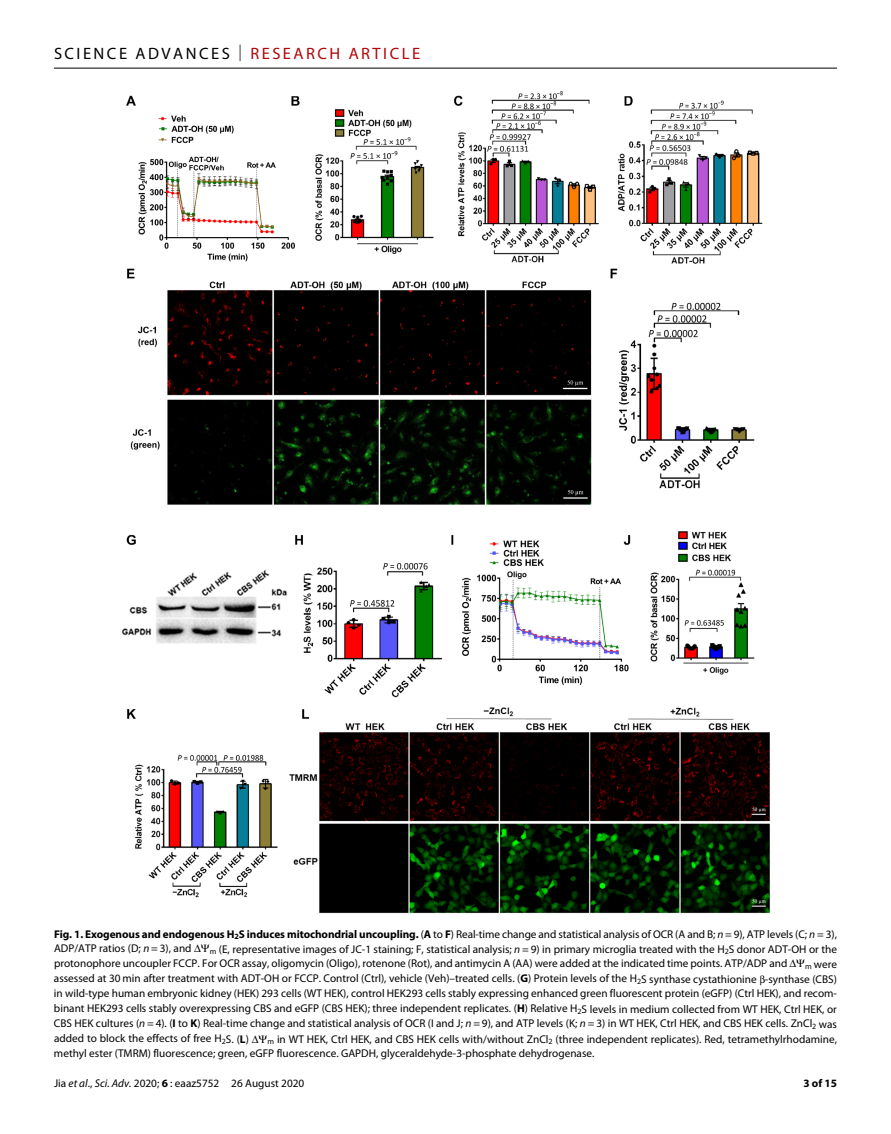
<style>
.page{position:relative;width:891px;height:1134px;background:#fff}
.page>*{position:absolute;margin:0;border:0;box-sizing:border-box;transform-origin:0 0}
.t1{font:16.5px "Myriad Pro";letter-spacing:.15em;color:#000}
.t2{font:11.25px/15px "Myriad Pro";color:#000}
.t3{font:700 11.25px "Myriad Pro";color:#000}
.s1{font-weight:300}
.s2{color:#b10508}
.s3{font-weight:700}
.s4{font-style:italic}
</style>
<div class="page">
<hr style="left:54px;top:68px;width:783px;height:1px;background:#000">
<img style="left:121px;top:91px;width:649px;height:822px">
<h1 class="t1" style="left:54px;top:40px;width:368px">SCIENCE ADVANCES <span class="s1">|</span> <span class="s2">RESEARCH ARTICLE</span></h1>
<p class="t2" style="left:54px;top:926px;width:785px"><span class="s3">Fig. 1. Exogenous and endogenous H</span><sub>2</sub><span class="s3">S induces mitochondrial uncoupling.</span> (<span class="s3">A</span> to <span class="s3">F</span>) Real-time change and statistical analysis of OCR (A and B; <span class="s4">n</span>= 9), ATP levels (C; <span class="s4">n</span> = 3),<br>ADP/ATP ratios (D; <span class="s4">n</span> = 3), and</p>
<p class="t2" style="left:54px;top:941px;width:784px;text-indent:156px"><sub>m</sub> (E, representative images of JC-1 staining; F, statistical analysis; <span class="s4">n</span> = 9) in primary microglia treated with the H<sub>2</sub>S donor ADT-OH or the protonophore uncoupler FCCP. For OCR assay, oligomycin (Oligo), rotenone (Rot), and antimycin A (AA) were added at the indicated time points. ATP/ADP and</p>
<p class="t2" style="left:54px;top:956px;width:785px;text-align:justify;text-indent:751px"><sub>m</sub> were assessed at 30 min after treatment with ADT-OH or FCCP. Control (Ctrl), vehicle (Veh)–treated cells. (<span class="s3">G</span>) Protein levels of the H<sub>2</sub>S synthase cystathionine -synthase (CBS) in wild-type human embryonic kidney (HEK) 293 cells (WT HEK), control HEK293 cells stably expressing enhanced green fluorescent protein (eGFP) (Ctrl HEK), and recom&shy;binant HEK293 cells stably overexpressing CBS and eGFP (CBS HEK); three independent replicates. (<span class="s3">H</span>) Relative H<sub>2</sub>S levels in medium collected from WT HEK, Ctrl HEK, or CBS HEK cultures (<span class="s4">n</span> = 4). (<span class="s3">I</span> to <span class="s3">K</span>) Real-time change and statistical analysis of OCR (I and J; <span class="s4">n</span> = 9), and ATP levels (K; <span class="s4">n</span> = 3) in WT HEK, Ctrl HEK, and CBS HEK cells. ZnCl<sub>2</sub> was added to block the effects of free H<sub>2</sub>S. (<span class="s3">L</span>)</p>
<p class="t2" style="left:54px;top:1031px;width:785px;text-indent:213px"><sub>m</sub> in WT HEK, Ctrl HEK, and CBS HEK cells with/without ZnCl<sub>2</sub> (three independent replicates). Red, tetramethylrhodamine, methyl ester (TMRM) fluorescence; green, eGFP fluorescence. GAPDH, glyceraldehyde-3-phosphate dehydrogenase.</p>
<p class="t2" style="left:54px;top:1076px;width:252px">Jia <span class="s4">et al</span>., <span class="s4">Sci. Adv.</span> 2020; <span class="s3">6</span> : eaaz5752 26 August 2020</p>
<p class="t3" style="left:803px;top:1074px;width:35px">3 of 15</p>
</div>
